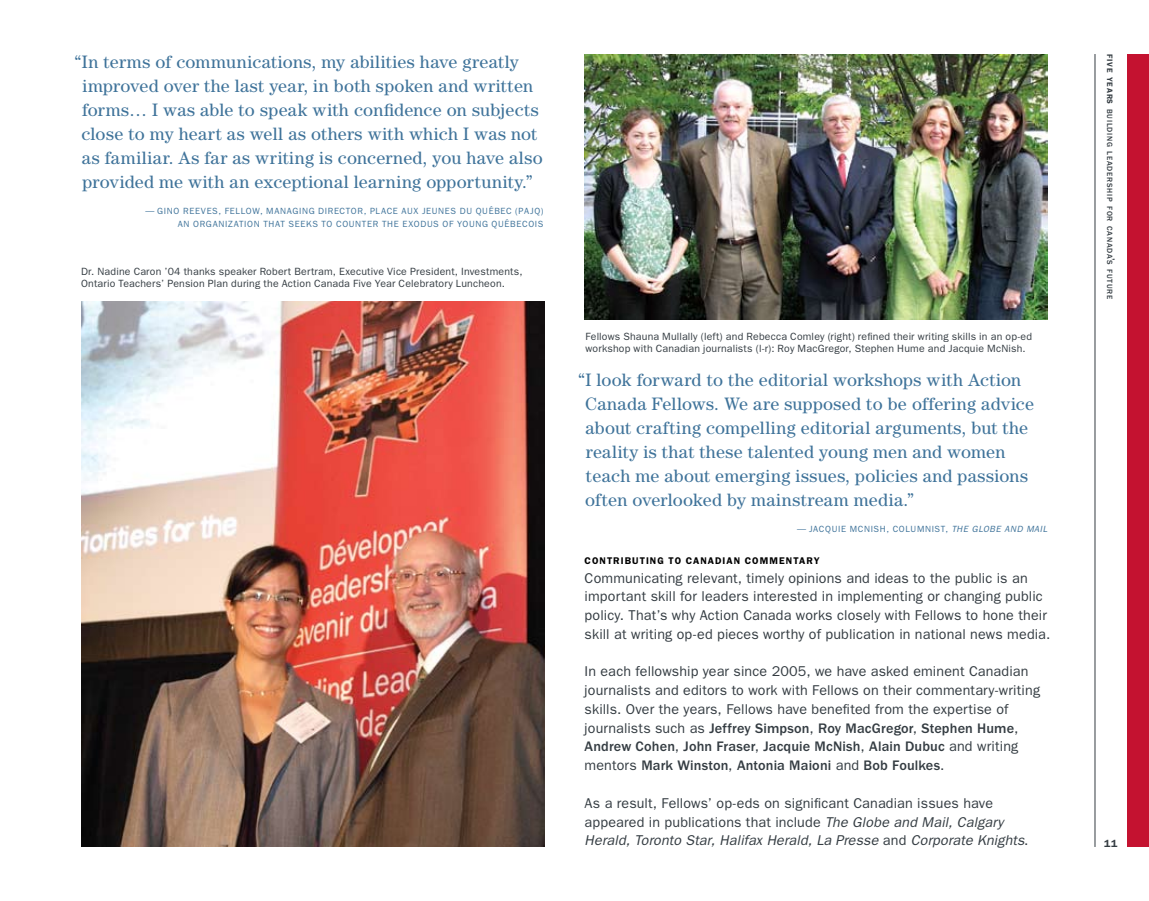
<style>
.page{position:relative;width:1149px;height:901px;background:#fff}
.page>*{position:absolute;margin:0;border:0;box-sizing:border-box;transform-origin:0 0}
.t1{font:18px/23.9px "Century";letter-spacing:.015em;color:#3f739a}
.t2{font:14.25px/18.8px "Franklin Gothic";letter-spacing:.01em;color:#343c42}
.t3{font:500 14.25px/18.8px "ITC Franklin Gothic Std";letter-spacing:.01em;color:#343c42;text-align:justify}
.t4{font:10.5px/12px "Franklin Gothic";letter-spacing:.02em;color:#343c42}
.t5{font:600 10.5px "Franklin Gothic";color:#343c42}
.t6{font:600 9.75px "Franklin Gothic";letter-spacing:.105em;color:#000}
.t7{font:9px "Franklin Gothic";letter-spacing:.07em;color:#3f739a}
.t8{font:italic 9px "Franklin Gothic";color:#3f739a}
.t9{font:500 7.8px "ITC Franklin Gothic Std";letter-spacing:.095em;color:#343c42}
.s1{font-style:normal}
.s2{font-family:"Franklin Gothic";font-weight:400}
.s3{font-style:italic}
.s4{font-family:"Franklin Gothic";font-weight:600}
.s5{font-size:11.25px}
</style>
<div class="page">
<hr style="left:1095px;top:54px;width:1px;height:793px;background:#343c42">
<div style="left:1127px;top:54px;width:22px;height:793px;background:#c41230"></div>
<img style="left:585px;top:54px;width:463px;height:265px">
<img style="left:81px;top:302px;width:463px;height:545px">
<p class="t1" style="left:81px;top:50px;width:463px;text-indent:-7px">“In terms of communications, my abilities have greatly improved over the last year, in both spoken and written forms… I was able to speak with confidence on subjects close to my heart as well as others with which I was not as familiar. As far as writing is concerned, you have also provided me with an exceptional learning opportunity.”</p>
<p class="t7" style="left:145px;top:206px;width:25px">— Gino</p>
<p class="t7" style="left:183px;top:206px;width:98px">Reeves, Fellow, Managing</p>
<p class="t7" style="left:318px;top:206px;width:29px">Director</p>
<p class="t7" style="left:364px;top:206px;width:181px">, Place aux Jeun es du Québec (PAJQ)</p>
<p class="t7" style="left:178px;top:218px;width:22px">an organi</p>
<p class="t7" style="left:228px;top:218px;width:12px">zation</p>
<p class="t7" style="left:263px;top:218px;width:7px">that</p>
<p class="t7" style="left:289px;top:218px;width:240px">seeks to counter th e exodus of young Québecois</p>
<p class="t4" style="left:81px;top:265px;width:443px">Dr. Nadine Caron ’04 thanks speaker Robert Bertram, Executive Vice President, Investments,<br>Ontario Teachers’ Pension Plan during the Action Canada Five Year Celebratory Luncheon.</p>
<p class="t4" style="left:586px;top:330px;width:448px">Fellows Shauna Mullally (left) and Rebecca Comley (right) refined their writing skills in an op-ed workshop with Canadian journalists (l-r): Roy MacGregor, Stephen Hume and Jacquie McNish.</p>
<p class="t1" style="left:585px;top:368px;width:451px;text-indent:-7px">“I look forward to the editorial workshops with Action Canada Fellows. We are supposed to be offering advice about crafting compelling editorial arguments, but the reality is that these talented young men and women teach me about emerging issues, policies and passions often overlooked by mainstream media.”</p>
<p class="t7" style="left:797px;top:524px;width:19px">— jacq</p>
<p class="t7" style="left:832px;top:524px;width:25px">uie mcnish</p>
<p class="t7" style="left:886px;top:524px;width:38px">, columnist</p>
<p class="t8" style="left:945px;top:524px;width:13px"><span class="s1">,</span> the</p>
<p class="t8" style="left:972px;top:524px;width:7px">globe</p>
<p class="t8" style="left:1004px;top:524px;width:28px">and mail</p>
<p class="t6" style="left:585px;top:554px;width:236px">CONTRIBUTING TO CANADIAN COMMENTARY</p>
<p class="t2" style="left:585px;top:568px;width:467px">Communicating relevant, timely opinions and ideas to the public is an important skill for leaders interested in implementing or changing public policy. That’s why Action Canada works closely with Fellows to hone their skill at writing op-ed pieces worthy of publication in national news media.</p>
<p class="t2" style="left:585px;top:662px;width:457px">In each fellowship year since 2005, we have asked eminent Canadian journalists and editors to work with Fellows on their commentary-writing skills. Over the years, Fellows have benefited from the expertise of</p>
<p class="t3" style="left:585px;top:718px;width:435px"><span class="s2">journalists such as</span> Jeffrey Simpson<span class="s2">,</span> Roy MacGregor<span class="s2">,</span> Stephen Hume<span class="s2">, </span>Andrew Cohen<span class="s2">,</span> John Fraser<span class="s2">,</span> Jacquie McNish<span class="s2">,</span> Alain Dubuc <span class="s2">and writing mentors</span> Mark Winston<span class="s2">,</span> Antonia Maioni <span class="s2">and</span> Bob Foulkes<span class="s2">.</span></p>
<p class="t2" style="left:585px;top:793px;width:445px">As a result, Fellows’ op-eds on significant Canadian issues have appeared in publications that include <span class="s3">The Globe and Mail, Calgary<br>Herald, Toronto Star, Halifax Herald, La Presse</span> and <span class="s3">Corporate Knights</span>.</p>
<p class="t9" style="left:1114px;top:54px;width:247px;rotate:90deg"><span class="s4">five years</span> building leadership for canada<span class="s5">’</span>s future</p>
<p class="t5" style="left:1104px;top:837px;width:15px">11</p>
</div>
